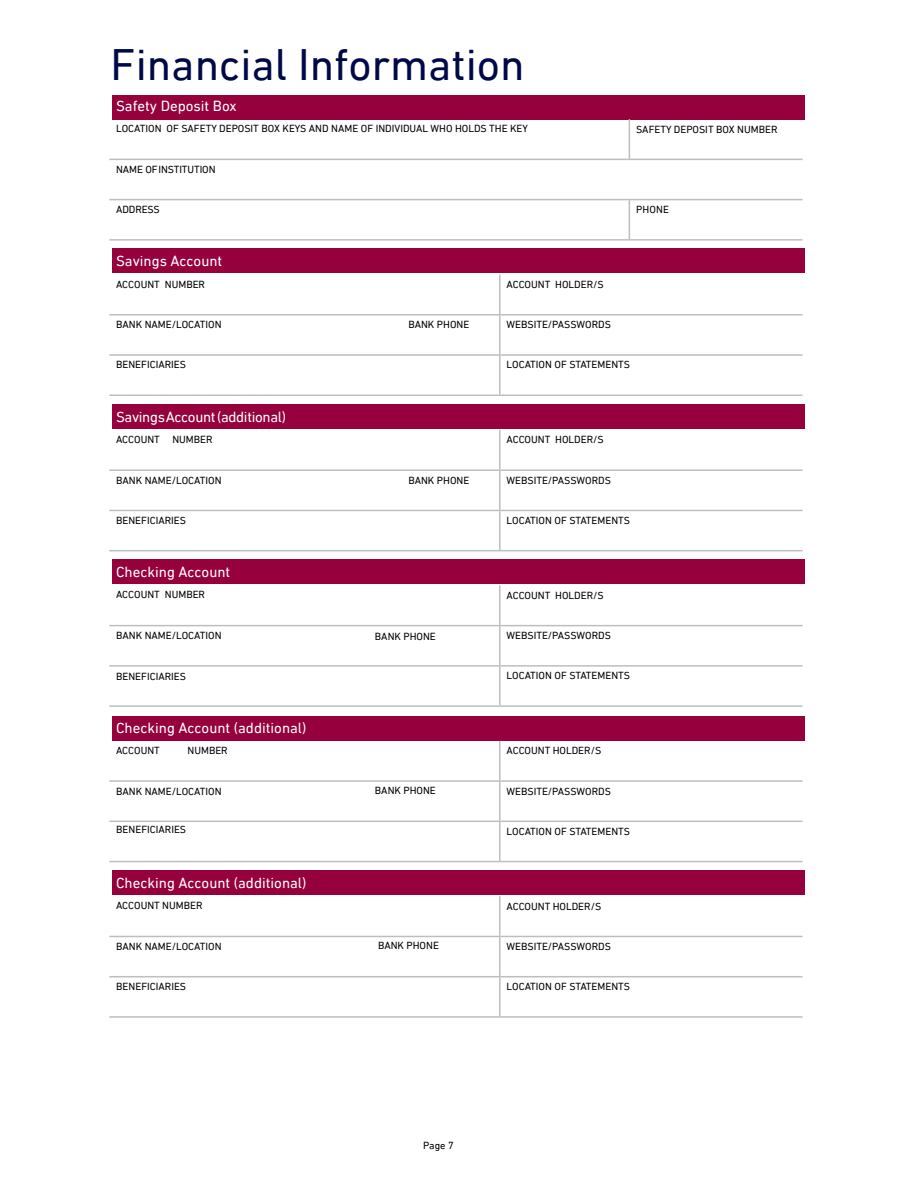
<style>
.page{position:relative;width:918px;height:1188px;background:#fff}
.page>*{position:absolute;margin:0;border:0;box-sizing:border-box;transform-origin:0 0}
.t1{font:45px "DIN Next LT Pro";color:#000947}
.t2{font:15px "DIN Next LT Pro";color:#fff}
.t3{font:15px "DIN Next LT Pro";letter-spacing:-.02em;color:#fff}
.t4{font:10.5px "DIN Next LT Pro";color:#000}
</style>
<div class="page">
<div style="left:113px;top:716px;width:692px;height:24px;background:#95003d"></div>
<div style="left:112px;top:560px;width:692px;height:24px;background:#95003d"></div>
<div style="left:112px;top:95px;width:692px;height:24px;background:#95003d"></div>
<hr style="left:629px;top:119px;width:1px;height:40px;background:#bcbec0">
<hr style="left:109px;top:159px;width:694px;height:1px;background:#bcbec0">
<hr style="left:109px;top:199px;width:694px;height:1px;background:#bcbec0">
<hr style="left:629px;top:200px;width:1px;height:39px;background:#bcbec0">
<hr style="left:109px;top:239px;width:694px;height:2px;background:#bcbec0">
<div style="left:113px;top:249px;width:692px;height:24px;background:#95003d"></div>
<hr style="left:499px;top:275px;width:2px;height:39px;background:#bcbec0">
<hr style="left:109px;top:314px;width:694px;height:2px;background:#bcbec0">
<hr style="left:499px;top:316px;width:2px;height:38px;background:#bcbec0">
<hr style="left:109px;top:354px;width:694px;height:2px;background:#bcbec0">
<hr style="left:499px;top:356px;width:2px;height:39px;background:#bcbec0">
<hr style="left:109px;top:395px;width:694px;height:1px;background:#bcbec0">
<div style="left:112px;top:404px;width:692px;height:24px;background:#95003d"></div>
<hr style="left:499px;top:430px;width:2px;height:39px;background:#bcbec0">
<hr style="left:109px;top:469px;width:694px;height:2px;background:#bcbec0">
<hr style="left:499px;top:471px;width:2px;height:39px;background:#bcbec0">
<hr style="left:109px;top:510px;width:694px;height:1px;background:#bcbec0">
<hr style="left:499px;top:511px;width:2px;height:39px;background:#bcbec0">
<hr style="left:109px;top:550px;width:694px;height:1px;background:#bcbec0">
<hr style="left:499px;top:585px;width:2px;height:40px;background:#bcbec0">
<hr style="left:109px;top:625px;width:694px;height:1px;background:#bcbec0">
<hr style="left:499px;top:626px;width:2px;height:39px;background:#bcbec0">
<hr style="left:109px;top:665px;width:694px;height:2px;background:#bcbec0">
<hr style="left:499px;top:667px;width:2px;height:38px;background:#bcbec0">
<hr style="left:109px;top:705px;width:694px;height:2px;background:#bcbec0">
<hr style="left:499px;top:741px;width:2px;height:39px;background:#bcbec0">
<hr style="left:109px;top:780px;width:694px;height:2px;background:#bcbec0">
<hr style="left:499px;top:782px;width:2px;height:39px;background:#bcbec0">
<hr style="left:109px;top:821px;width:694px;height:1px;background:#bcbec0">
<hr style="left:499px;top:822px;width:2px;height:39px;background:#bcbec0">
<hr style="left:109px;top:861px;width:694px;height:1px;background:#bcbec0">
<div style="left:113px;top:871px;width:692px;height:24px;background:#95003d"></div>
<hr style="left:499px;top:896px;width:2px;height:40px;background:#bcbec0">
<hr style="left:109px;top:936px;width:694px;height:1px;background:#bcbec0">
<hr style="left:499px;top:937px;width:2px;height:39px;background:#bcbec0">
<hr style="left:109px;top:976px;width:694px;height:1px;background:#bcbec0">
<hr style="left:499px;top:977px;width:2px;height:39px;background:#bcbec0">
<hr style="left:109px;top:1016px;width:694px;height:2px;background:#bcbec0">
<h1 class="t1" style="left:111px;top:46px;width:415px">Financial Information</h1>
<h2 class="t2" style="left:116px;top:100px;width:122px">Safety Deposit Box</h2>
<p class="t4" style="left:116px;top:124px;width:413px">LOCATION OF SAFETY DEPOSIT BOX KEYS AND NAME OF INDIVIDUAL WHO HOLDS THE KEY</p>
<p class="t4" style="left:636px;top:125px;width:143px">SAFETY DEPOSIT BOX NUMBER</p>
<p class="t4" style="left:116px;top:165px;width:101px">NAME OFINSTITUTION</p>
<p class="t4" style="left:116px;top:205px;width:45px">ADDRESS</p>
<p class="t4" style="left:636px;top:205px;width:34px">PHONE</p>
<h2 class="t2" style="left:116px;top:255px;width:108px">Savings Account</h2>
<p class="t4" style="left:116px;top:280px;width:90px">ACCOUNT NUMBER</p>
<p class="t4" style="left:507px;top:280px;width:99px">ACCOUNT HOLDER/S</p>
<p class="t4" style="left:116px;top:320px;width:107px">BANK NAME/LOCATION</p>
<p class="t4" style="left:507px;top:320px;width:106px">WEBSITE/PASSWORDS</p>
<p class="t4" style="left:116px;top:361px;width:71px">BENEFICIARIES</p>
<p class="t4" style="left:408px;top:320px;width:62px">BANK PHONE</p>
<p class="t4" style="left:507px;top:361px;width:125px">LOCATION OF STATEMENTS</p>
<h2 class="t3" style="left:116px;top:411px;width:171px">SavingsAccount(additional)</h2>
<p class="t4" style="left:116px;top:435px;width:98px">ACCOUNT NUMBER</p>
<p class="t4" style="left:507px;top:436px;width:99px">ACCOUNT HOLDER/S</p>
<p class="t4" style="left:116px;top:476px;width:107px">BANK NAME/LOCATION</p>
<p class="t4" style="left:408px;top:476px;width:62px">BANK PHONE</p>
<p class="t4" style="left:507px;top:476px;width:106px">WEBSITE/PASSWORDS</p>
<p class="t4" style="left:507px;top:516px;width:125px">LOCATION OF STATEMENTS</p>
<p class="t4" style="left:116px;top:516px;width:71px">BENEFICIARIES</p>
<h2 class="t2" style="left:116px;top:566px;width:116px">Checking Account</h2>
<p class="t4" style="left:116px;top:591px;width:90px">ACCOUNT NUMBER</p>
<p class="t4" style="left:507px;top:591px;width:99px">ACCOUNT HOLDER/S</p>
<p class="t4" style="left:116px;top:631px;width:107px">BANK NAME/LOCATION</p>
<p class="t4" style="left:375px;top:632px;width:62px">BANK PHONE</p>
<p class="t4" style="left:507px;top:631px;width:106px">WEBSITE/PASSWORDS</p>
<p class="t4" style="left:507px;top:671px;width:125px">LOCATION OF STATEMENTS</p>
<p class="t4" style="left:116px;top:672px;width:71px">BENEFICIARIES</p>
<h2 class="t2" style="left:116px;top:721px;width:192px">Checking Account (additional)</h2>
<p class="t4" style="left:116px;top:746px;width:45px">ACCOUNT</p>
<p class="t4" style="left:188px;top:746px;width:42px">NUMBER</p>
<p class="t4" style="left:507px;top:746px;width:96px">ACCOUNT HOLDER/S</p>
<p class="t4" style="left:116px;top:787px;width:107px">BANK NAME/LOCATION</p>
<p class="t4" style="left:375px;top:786px;width:62px">BANK PHONE</p>
<p class="t4" style="left:507px;top:787px;width:106px">WEBSITE/PASSWORDS</p>
<p class="t4" style="left:507px;top:827px;width:125px">LOCATION OF STATEMENTS</p>
<p class="t4" style="left:116px;top:825px;width:71px">BENEFICIARIES</p>
<h2 class="t2" style="left:116px;top:877px;width:192px">Checking Account (additional)</h2>
<p class="t4" style="left:116px;top:901px;width:88px">ACCOUNT NUMBER</p>
<p class="t4" style="left:507px;top:902px;width:96px">ACCOUNT HOLDER/S</p>
<p class="t4" style="left:116px;top:942px;width:107px">BANK NAME/LOCATION</p>
<p class="t4" style="left:378px;top:941px;width:62px">BANK PHONE</p>
<p class="t4" style="left:507px;top:942px;width:106px">WEBSITE/PASSWORDS</p>
<p class="t4" style="left:507px;top:982px;width:125px">LOCATION OF STATEMENTS</p>
<p class="t4" style="left:116px;top:982px;width:71px">BENEFICIARIES</p>
<p class="t4" style="left:423px;top:1142px;width:32px">Page 7</p>
</div>
